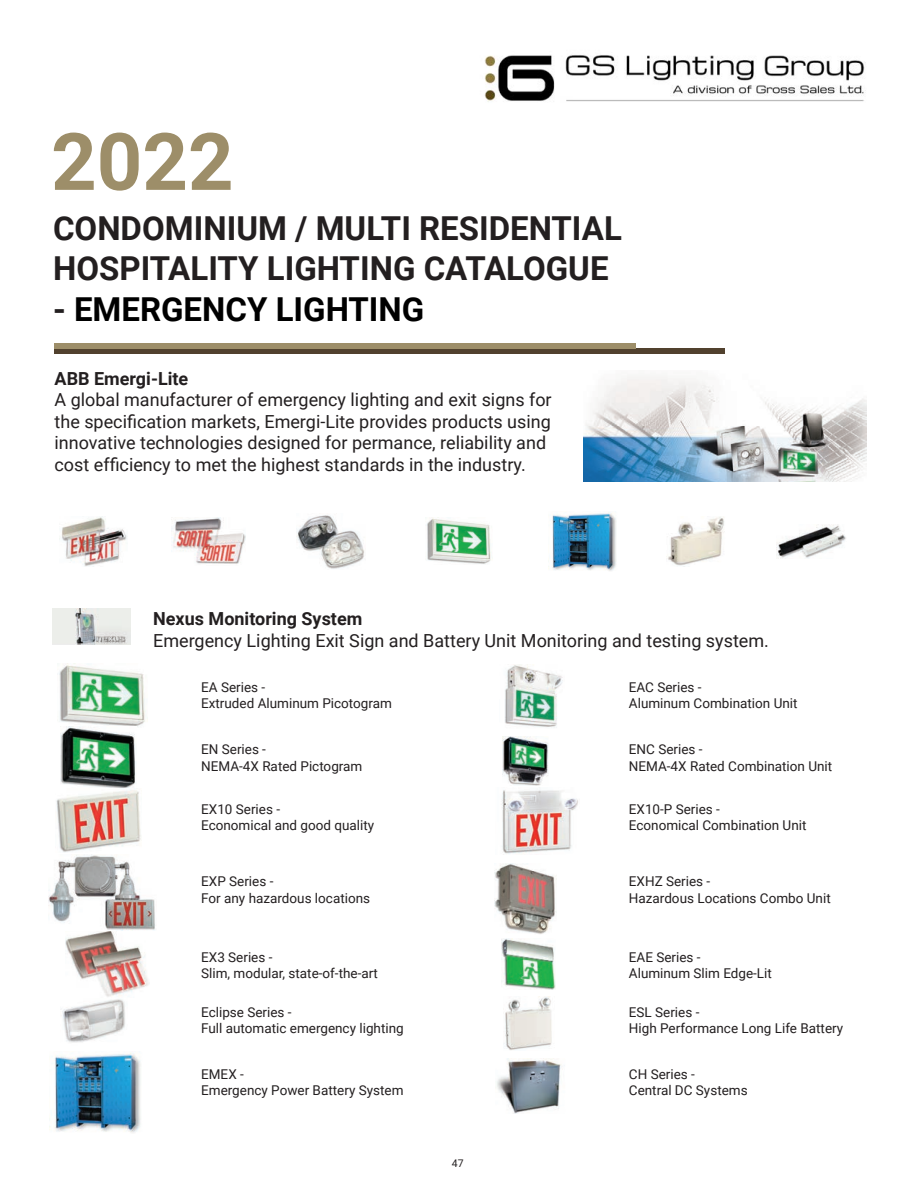
<style>
.page{position:relative;width:918px;height:1188px;background:#fff}
.page>*{position:absolute;margin:0;border:0;box-sizing:border-box;transform-origin:0 0}
.Heading{font:700 79.5px "Roboto";color:#9d8e69}
.Heading-2{font:700 33px/40.5px "Roboto";color:#231f20}
.Heading-3{font:700 33px "Roboto";color:#000}
.t1{font:18px/21.6px "Roboto";color:#231f20}
.t2{font:700 18px "Roboto";color:#231f20}
.t3{font:13.5px/16.2px "Roboto";color:#231f20}
.t4{font:10.5px "Roboto";color:#231f20}
.s1{color:#231f20}
</style>
<div class="page">
<img style="left:583px;top:376px;width:284px;height:106px">
<img style="left:62px;top:516px;width:65px;height:50px">
<img style="left:172px;top:517px;width:73px;height:47px">
<img style="left:426px;top:518px;width:65px;height:46px">
<img style="left:668px;top:517px;width:57px;height:50px">
<img style="left:297px;top:515px;width:67px;height:54px">
<img style="left:552px;top:512px;width:64px;height:59px">
<img style="left:776px;top:525px;width:70px;height:33px">
<img style="left:53px;top:609px;width:77px;height:35px">
<img style="left:59px;top:665px;width:87px;height:62px">
<img style="left:49px;top:1053px;width:92px;height:80px">
<img style="left:62px;top:999px;width:63px;height:44px">
<img style="left:60px;top:726px;width:77px;height:63px">
<img style="left:56px;top:790px;width:85px;height:62px">
<img style="left:65px;top:931px;width:84px;height:66px">
<img style="left:48px;top:855px;width:107px;height:76px">
<img style="left:496px;top:1058px;width:65px;height:55px">
<img style="left:505px;top:664px;width:58px;height:63px">
<img style="left:502px;top:938px;width:53px;height:51px">
<img style="left:502px;top:736px;width:46px;height:50px">
<img style="left:504px;top:997px;width:48px;height:53px">
<img style="left:502px;top:790px;width:76px;height:64px">
<img style="left:494px;top:864px;width:63px;height:70px">
<div style="left:54px;top:349px;width:670px;height:5px;background:#51412e"></div>
<div style="left:54px;top:344px;width:582px;height:5px;background:#9d8e69"></div>
<img style="left:484px;top:55px;width:382px;height:47px">
<p class="Heading" style="left:51px;top:106px;width:184px">2022</p>
<p class="Heading-2" style="left:53px;top:206px;width:570px">CONDOMINIUM / MULTI RESIDENTIAL<br>HOSPITALITY LIGHTING CATALOGUE</p>
<p class="Heading-3" style="left:53px;top:286px;width:373px"><span class="s1">-</span> EMERGENCY LIGHTING</p>
<p class="t2" style="left:55px;top:365px;width:135px">ABB Emergi-Lite</p>
<p class="t1" style="left:55px;top:388px;width:499px">A global manufacturer of emergency lighting and exit signs for the specification markets, Emergi-Lite provides products using innovative technologies designed for permance, reliability and cost efficiency to met the highest standards in the industry.</p>
<p class="t2" style="left:153px;top:606px;width:211px">Nexus Monitoring System</p>
<p class="t1" style="left:153px;top:629px;width:617px">Emergency Lighting Exit Sign and Battery Unit Monitoring and testing system.</p>
<p class="t3" style="left:201px;top:678px;width:192px">EA Series -<br>Extruded Aluminum Picotogram</p>
<p class="t3" style="left:629px;top:678px;width:74px">EAC Series -</p>
<p class="t3" style="left:629px;top:695px;width:170px">Aluminum Combination Unit</p>
<p class="t3" style="left:201px;top:741px;width:163px">EN Series -<br>NEMA-4X Rated Pictogram</p>
<p class="t3" style="left:629px;top:741px;width:75px">ENC Series -</p>
<p class="t3" style="left:629px;top:757px;width:205px">NEMA-4X Rated Combination Unit</p>
<p class="t3" style="left:201px;top:801px;width:175px">EX10 Series -<br>Economical and good quality</p>
<p class="t3" style="left:629px;top:801px;width:179px">EX10-P Series -<br>Economical Combination Unit</p>
<p class="t3" style="left:201px;top:873px;width:74px">EXP Series -</p>
<p class="t3" style="left:201px;top:889px;width:170px">For any hazardous locations</p>
<p class="t3" style="left:629px;top:873px;width:83px">EXHZ Series -</p>
<p class="t3" style="left:629px;top:889px;width:203px">Hazardous Locations Combo Unit</p>
<p class="t3" style="left:201px;top:949px;width:73px">EX3 Series -</p>
<p class="t3" style="left:201px;top:965px;width:178px">Slim, modular, state-of-the-art</p>
<p class="t3" style="left:629px;top:949px;width:73px">EAE Series -</p>
<p class="t3" style="left:629px;top:965px;width:145px">Aluminum Slim Edge-Lit</p>
<p class="t3" style="left:201px;top:1004px;width:92px">Eclipse Series -</p>
<p class="t3" style="left:201px;top:1020px;width:204px">Full automatic emergency lighting</p>
<p class="t3" style="left:629px;top:1004px;width:72px">ESL Series -</p>
<p class="t3" style="left:629px;top:1020px;width:216px">High Performance Long Life Battery</p>
<p class="t3" style="left:201px;top:1066px;width:44px">EMEX -</p>
<p class="t3" style="left:201px;top:1082px;width:204px">Emergency Power Battery System</p>
<p class="t3" style="left:629px;top:1066px;width:67px">CH Series -</p>
<p class="t3" style="left:629px;top:1082px;width:120px">Central DC Systems</p>
<p class="t4" style="left:452px;top:1156px;width:13px">47</p>
</div>
